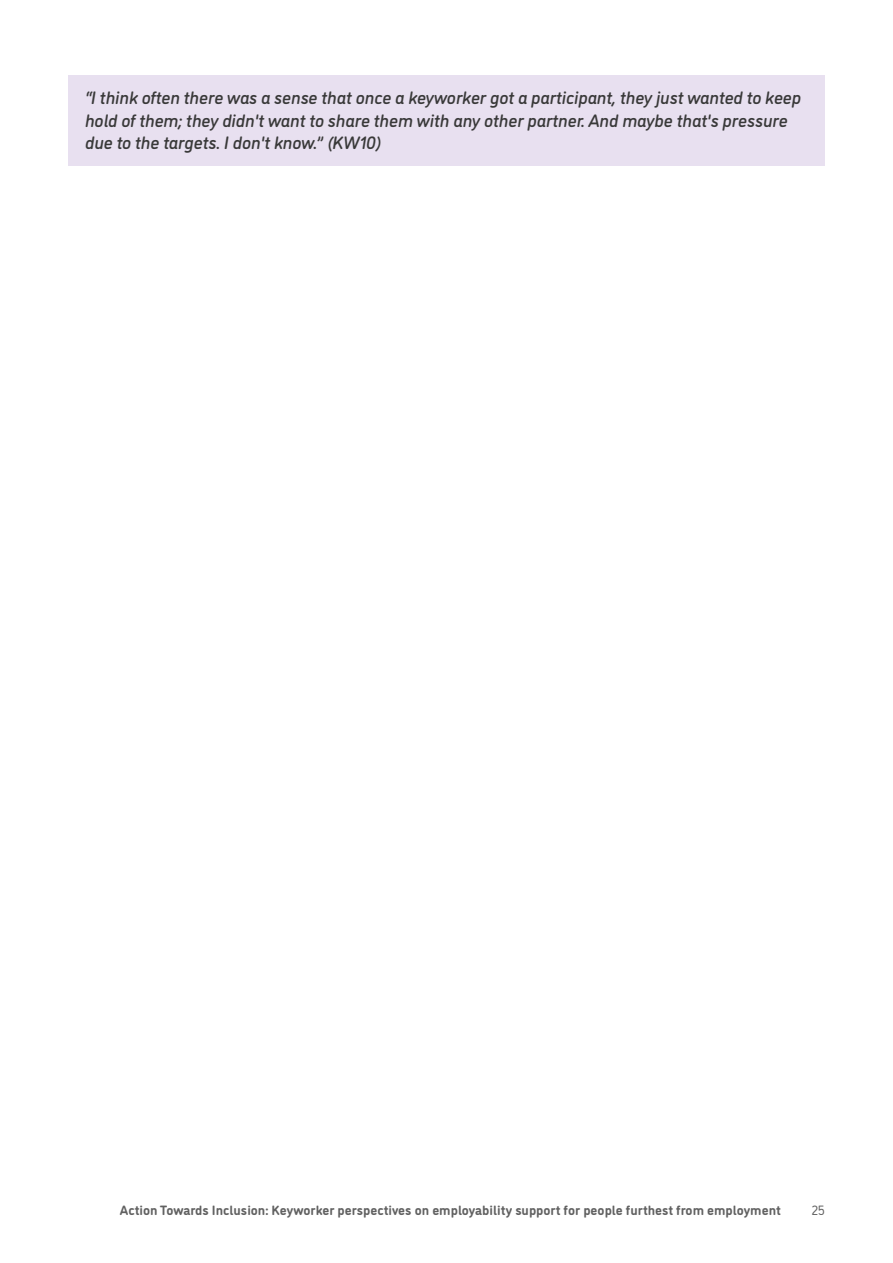
<style>
.page{position:relative;width:893px;height:1263px;background:#fff}
.page>*{position:absolute;margin:0;border:0;box-sizing:border-box;transform-origin:0 0}
.t1{font:italic 500 18px/22.5px "DI Nosaur";letter-spacing:-.01em;color:#393939}
.t2{font:700 13.5px "DI Nosaur";color:#616161}
.t3{font:13.5px "DI Nosaur";color:#616161}
</style>
<div class="page">
<div style="left:68px;top:75px;width:757px;height:91px;background:#e8e0f0"></div>
<p class="t1" style="left:85px;top:85px;width:718px">“I think often there was a sense that once a keyworker got a participant, they just wanted to keep hold of them; they didn't want to share them with any other partner. And maybe that's pressure due to the targets. I don't know.” (KW10)</p>
<p class="t2" style="left:120px;top:1200px;width:662px">Action Towards Inclusion: Keyworker perspectives on employability support for people furthest from employment</p>
<p class="t3" style="left:812px;top:1201px;width:15px">25</p>
</div>
